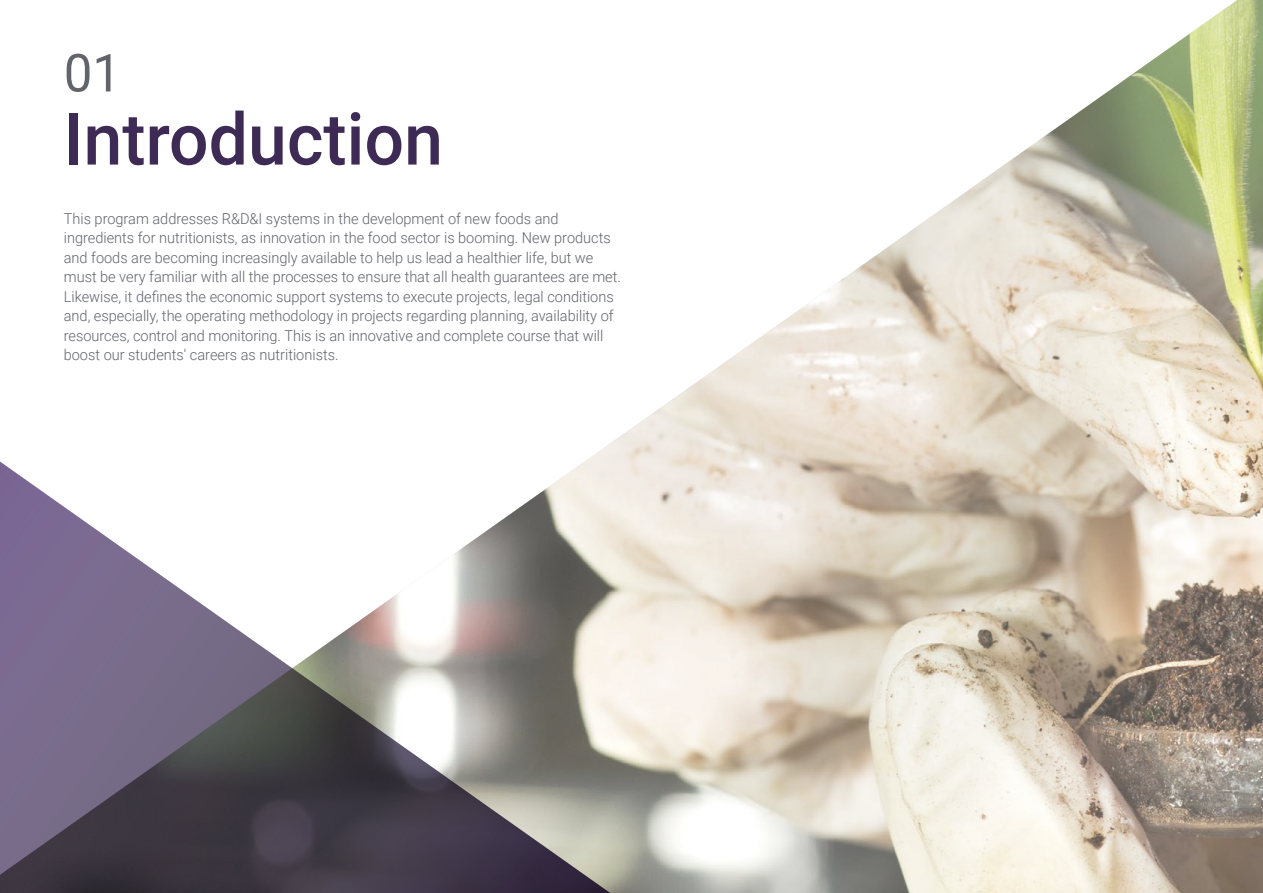
<style>
.page{position:relative;width:1263px;height:893px;background:#fff}
.page>*{position:absolute;margin:0;border:0;box-sizing:border-box;transform-origin:0 0}
.t1{font:500 72px "Roboto";color:#3d2b56}
.t2{font:52.5px "Roboto";color:#61646a}
.t3{font:300 15px/19.5px "Roboto";color:#61646a}
</style>
<div class="page">
<img style="left:607px;top:0;width:656px;height:893px">
<svg style="left:0;top:446px;width:640px;height:447px"></svg>
<h2 class="t2" style="left:64px;top:36px;width:59px">01</h2>
<h1 class="t1" style="left:64px;top:89px;width:381px">Introduction</h1>
<p class="t3" style="left:64px;top:208px;width:559px">This program addresses R&amp;D&amp;I systems in the development of new foods and ingredients for nutritionists, as innovation in the food sector is booming. New products and foods are becoming increasingly available to help us lead a healthier life, but we must be very familiar with all the processes to ensure that all health guarantees are met.<br>Likewise, it defines the economic support systems to execute projects, legal conditions and, especially, the operating methodology in projects regarding planning, availability of resources, control and monitoring. This is an innovative and complete course that will boost our students' careers as nutritionists.</p>
</div>
